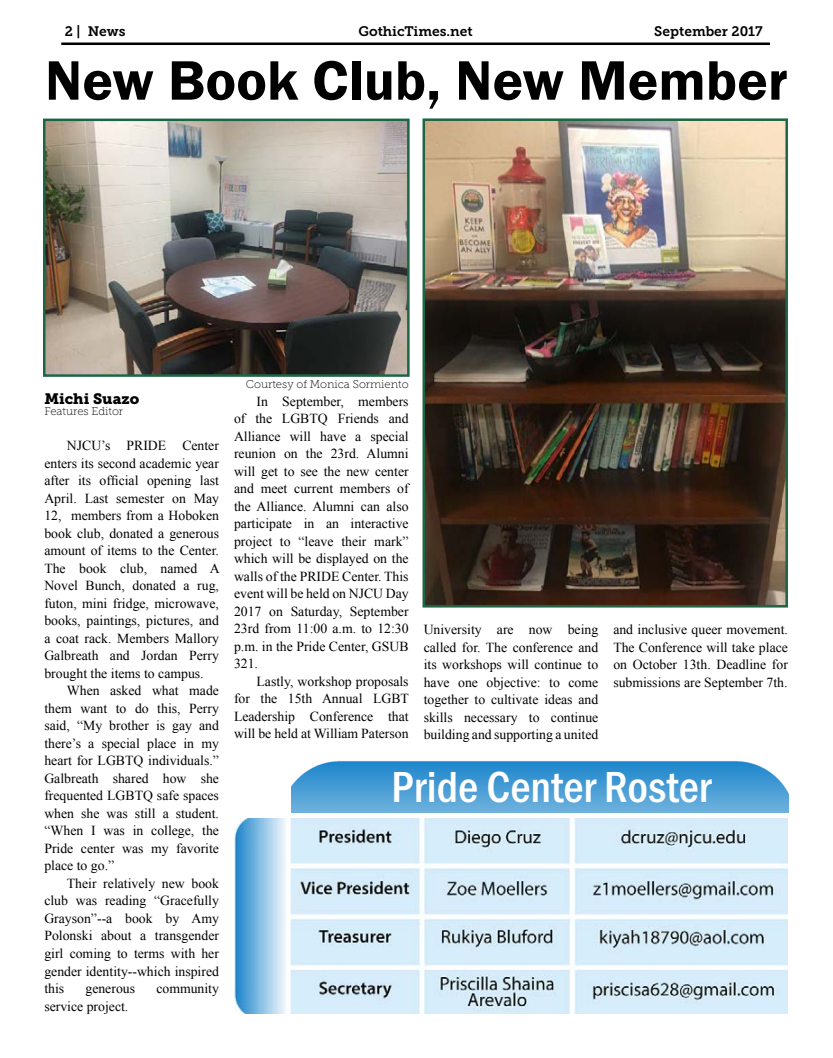
<style>
.page{position:relative;width:833px;height:1058px;background:#fff}
.page>*{position:absolute;margin:0;border:0;box-sizing:border-box;transform-origin:0 0}
.t1{font:57.5px "Franklin Gothic URW Dem";color:#000}
.t2{font:500 45px "Franklin Gothic URW Con";color:#fff}
.t3{font:15px "Museo Slab 900";color:#000}
.t4{font:13.75px/17.5px "Times New Roman";color:#000;text-align:justify}
.t5{font:13.75px "Museo Slab 700";color:#000}
.t6{font:11.25px "Museo Slab 100";color:#000}
</style>
<div class="page">
<hr style="left:61px;top:42px;width:709px;height:3px;background:#000">
<img style="left:234px;top:818px;width:554px;height:195px">
<img style="left:425px;top:121px;width:360px;height:483px">
<div style="left:422px;top:118px;width:366px;height:489px;border:2px solid #1d6545"></div>
<img style="left:46px;top:122px;width:360px;height:252px">
<div style="left:43px;top:119px;width:366px;height:258px;border:2px solid #1d6545"></div>
<img style="left:291px;top:761px;width:497px;height:51px">
<p class="t5" style="left:65px;top:24px;width:62px">2 | News</p>
<p class="t5" style="left:358px;top:24px;width:116px">GothicTimes.net</p>
<p class="t5" style="left:654px;top:24px;width:110px">September 2017</p>
<h1 class="t1" style="left:45px;top:45px;width:744px">New Book Club, New Member</h1>
<p class="t3" style="left:44px;top:390px;width:96px">Michi Suazo</p>
<p class="t6" style="left:44px;top:405px;width:80px">Features Editor</p>
<p class="t4" style="left:44px;top:436px;width:177px;text-indent:22px">NJCU’s PRIDE Center enters its second academic year after its official opening last April. Last semester on May 12, members from a Hoboken book club, donated a generous amount of items to the Center.<br>The book club, named A Novel Bunch, donated a rug, futon, mini fridge, microwave, books, paintings, pictures, and a coat rack. Members Mallory Galbreath and Jordan Perry brought the items to campus.</p>
<p class="t4" style="left:44px;top:681px;width:176px;text-indent:22px">When asked what made them want to do this, Perry said, “My brother is gay and there’s a special place in my heart for LGBTQ individuals.” Galbreath shared how she frequented LGBTQ safe spaces when she was still a student. “When I was in college, the Pride center was my favorite place to go.”</p>
<p class="t4" style="left:44px;top:874px;width:176px;text-indent:22px">Their relatively new book club was reading “Gracefully Grayson”--a book by Amy Polonski about a transgender girl coming to terms with her gender identity--which inspired this</p>
<p class="t4" style="left:85px;top:979px;width:51px">generous</p>
<p class="t4" style="left:156px;top:979px;width:64px">community</p>
<p class="t4" style="left:44px;top:996px;width:85px">service project.</p>
<p class="t6" style="left:246px;top:378px;width:164px">Courtesy of Monica Sormiento</p>
<p class="t4" style="left:234px;top:392px;width:176px;text-indent:22px">In September, members of the LGBTQ Friends and Alliance will have a special reunion on the 23rd. Alumni will get to see the new center and meet current members of the Alliance. Alumni can also participate in an interactive project to “leave their mark” which will be displayed on the walls of the PRIDE Center. This event will be held on NJCU Day 2017 on Saturday, September 23rd from 11:00 a.m. to 12:30 p.m. in the Pride Center, GSUB 321.</p>
<p class="t4" style="left:234px;top:672px;width:176px;text-indent:22px">Lastly, workshop proposals for the 15th Annual LGBT Leadership Conference that will be held at William Paterson</p>
<p class="t4" style="left:423px;top:620px;width:176px">University are now being called for. The conference and its workshops will continue to have one objective: to come together to cultivate ideas and skills necessary to continue building and supporting a united</p>
<p class="t4" style="left:613px;top:620px;width:176px">and inclusive queer movement.<br>The Conference will take place on October 13th. Deadline for submissions are September 7th.</p>
<h2 class="t2" style="left:391px;top:757px;width:321px">Pride Center Roster</h2>
</div>
